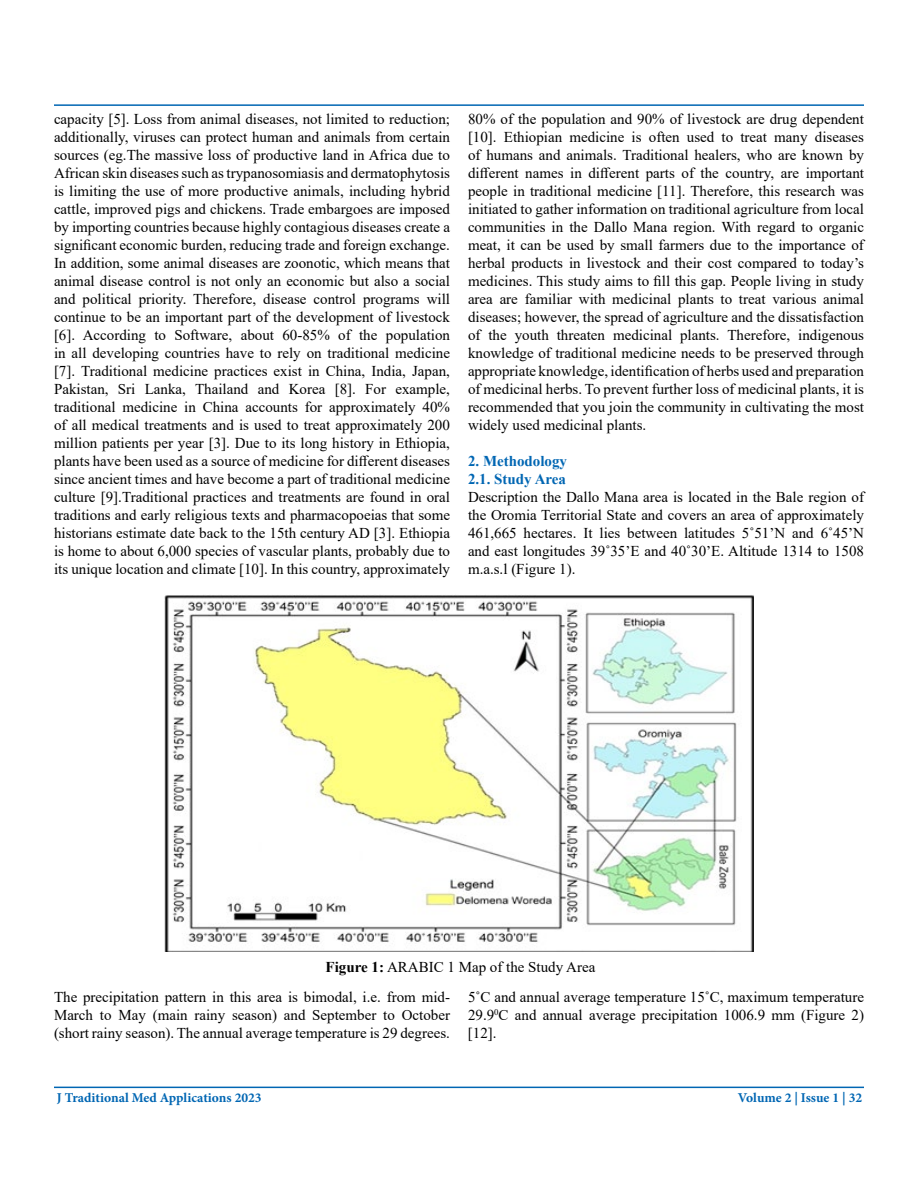
<style>
.page{position:relative;width:918px;height:1188px;background:#fff}
.page>*{position:absolute;margin:0;border:0;box-sizing:border-box;transform-origin:0 0}
.t1{font:15px/18px "Times New Roman";color:#000;text-align:justify}
.t2{font:700 15px/18px "Times New Roman";color:#0066b3}
.t3{font:700 13.5px "Minion Pro";color:#0066b3}
.s1{font-weight:700}
</style>
<div class="page">
<hr style="left:54px;top:104px;width:810px;height:2px;background:#0066b3">
<hr style="left:54px;top:1087px;width:810px;height:1px;background:#0066b3">
<img style="left:165px;top:595px;width:588px;height:357px">
<p class="t1" style="left:54px;top:109px;width:398px">capacity [5]. Loss from animal diseases, not limited to reduction; additionally, viruses can protect human and animals from certain sources (eg.The massive loss of productive land in Africa due to African skin diseases such as trypanosomiasis and dermatophytosis is limiting the use of more productive animals, including hybrid cattle, improved pigs and chickens. Trade embargoes are imposed by importing countries because highly contagious diseases create a significant economic burden, reducing trade and foreign exchange.<br>In addition, some animal diseases are zoonotic, which means that animal disease control is not only an economic but also a social and political priority. Therefore, disease control programs will continue to be an important part of the development of livestock [6]. According to Software, about 60-85% of the population in all developing countries have to rely on traditional medicine [7]. Traditional medicine practices exist in China, India, Japan, Pakistan, Sri Lanka, Thailand and Korea [8]. For example, traditional medicine in China accounts for approximately 40% of all medical treatments and is used to treat approximately 200 million patients per year [3]. Due to its long history in Ethiopia, plants have been used as a source of medicine for different diseases since ancient times and have become a part of traditional medicine culture [9].Traditional practices and treatments are found in oral traditions and early religious texts and pharmacopoeias that some historians estimate date back to the 15th century AD [3]. Ethiopia is home to about 6,000 species of vascular plants, probably due to its unique location and climate [10]. In this country, approximately</p>
<p class="t1" style="left:468px;top:109px;width:398px">80% of the population and 90% of livestock are drug dependent [10]. Ethiopian medicine is often used to treat many diseases of humans and animals. Traditional healers, who are known by different names in different parts of the country, are important people in traditional medicine [11]. Therefore, this research was initiated to gather information on traditional agriculture from local communities in the Dallo Mana region. With regard to organic meat, it can be used by small farmers due to the importance of herbal products in livestock and their cost compared to today’s medicines. This study aims to fill this gap. People living in study area are familiar with medicinal plants to treat various animal diseases; however, the spread of agriculture and the dissatisfaction of the youth threaten medicinal plants. Therefore, indigenous knowledge of traditional medicine needs to be preserved through appropriate knowledge, identification of herbs used and preparation of medicinal herbs. To prevent further loss of medicinal plants, it is recommended that you join the community in cultivating the most widely used medicinal plants.</p>
<p class="t2" style="left:468px;top:451px;width:101px">2. Methodology<br>2.1. Study Area</p>
<p class="t1" style="left:468px;top:487px;width:398px">Description the Dallo Mana area is located in the Bale region of the Oromia Territorial State and covers an area of approximately 461,665 hectares. It lies between latitudes 5˚51’N and 6˚45’N and east longitudes 39˚35’E and 40˚30’E. Altitude 1314 to 1508 m.a.s.l (Figure 1).</p>
<p class="t1" style="left:54px;top:951px;width:543px;line-height:30.6px;text-indent:272px"><span class="s1">Figure 1:</span> ARABIC 1 Map of the Study Area<br>The precipitation pattern in this area is bimodal, i.e. from mid-</p>
<p class="t1" style="left:54px;top:1006px;width:398px">March to May (main rainy season) and September to October (short rainy season). The annual average temperature is 29 degrees.</p>
<p class="t1" style="left:468px;top:988px;width:398px">5˚C and annual average temperature 15˚C, maximum temperature 29.9<sup>0</sup>C and annual average precipitation 1006.9 mm (Figure 2) [12].</p>
<p class="t3" style="left:57px;top:1089px;width:206px">J Traditional Med Applications 2023</p>
<p class="t3" style="left:738px;top:1088px;width:126px">Volume 2 | Issue 1 | 32</p>
</div>
